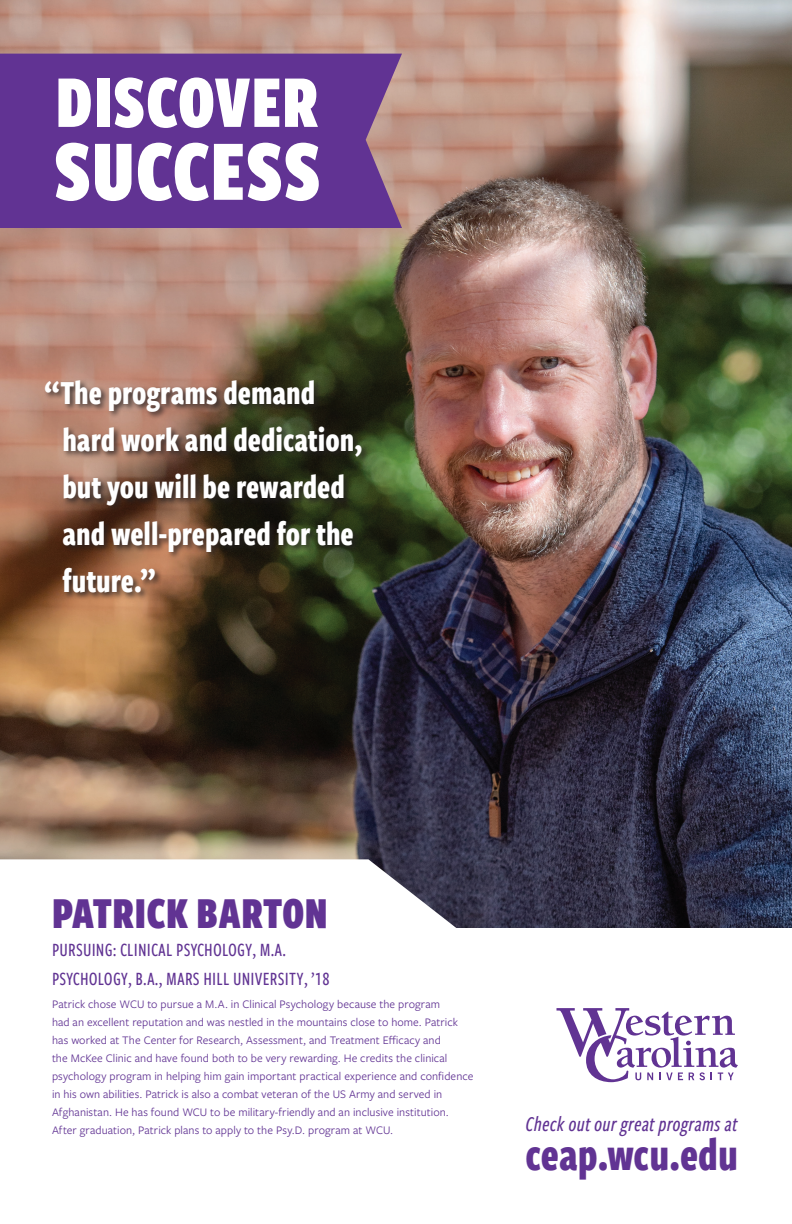
<style>
.page{position:relative;width:792px;height:1224px;background:#fff}
.page>*{position:absolute;margin:0;border:0;box-sizing:border-box;transform-origin:0 0}
.t1{font:900 89.5px "Freight Sans Cmp Pro";letter-spacing:.01em;color:#fff}
.t2{font:900 77.3px "Freight Sans Cmp Pro";letter-spacing:.01em;color:#fff}
.t3{font:700 48px "Freight Sans Cmp Pro";color:#613393}
.t4{font:900 46px "Freight Sans Cmp Pro";letter-spacing:.01em;color:#613393}
.t5{font:700 35px/47px "Freight Sans Cmp Pro";color:#fff}
.t6{font:italic 22px "Freight Sans Cmp Pro Med";color:#613393}
.t7{font:500 19.5px/29.5px "Freight Sans Cmp Pro";letter-spacing:.01em;color:#613393}
.t8{font:12px/18px "Freight Sans Pro";letter-spacing:.005em;color:#613393}
.s1{font-size:19px}
</style>
<div class="page">
<img style="left:0;top:0;width:792px;height:928px">
<svg style="left:0;top:859px;width:605px;height:69px"></svg>
<div style="left:43px;top:378px;width:327px;height:223px;background:#231f20;opacity:.83"></div>
<div style="left:0;top:54px;width:402px;height:174px;background:#613393"></div>
<svg style="left:556px;top:1008px;width:182px;height:74px"></svg>
<h2 class="t2" style="left:56px;top:48px;width:265px">DISCOVER</h2>
<h1 class="t1" style="left:54px;top:108px;width:268px">SUCCESS</h1>
<h3 class="t5" style="left:62px;top:368px;width:301px;text-indent:-18px">“The programs demand hard work and dedication, but you will be rewarded and well-prepared for the future.”</h3>
<h3 class="t4" style="left:52px;top:881px;width:277px">PATRICK BARTON</h3>
<h3 class="t7" style="left:52px;top:934px;width:279px">PURSUING: CLINICAL PSYCHOLOGY, M.A.<br>PSYCHOLOGY, B.A., MARS HILL UNIVERSITY, <span class="s1">’</span>18</h3>
<p class="t8" style="left:52px;top:994px;width:423px">Patrick chose WCU to pursue a M.A. in Clinical Psychology because the program<br>had an excellent reputation and was nestled in the mountains close to home. Patrick has worked at The Center for Research, Assessment, and Treatment Efficacy and<br>the McKee Clinic and have found both to be very rewarding. He credits the clinical psychology program in helping him gain important practical experience and confidence in his own abilities. Patrick is also a combat veteran of the US Army and served in Afghanistan. He has found WCU to be military-friendly and an inclusive institution.<br>After graduation, Patrick plans to apply to the Psy.D. program at WCU.</p>
<h3 class="t6" style="left:526px;top:1109px;width:214px">Check out our great programs at</h3>
<h3 class="t3" style="left:526px;top:1121px;width:214px">ceap.wcu.edu</h3>
</div>
